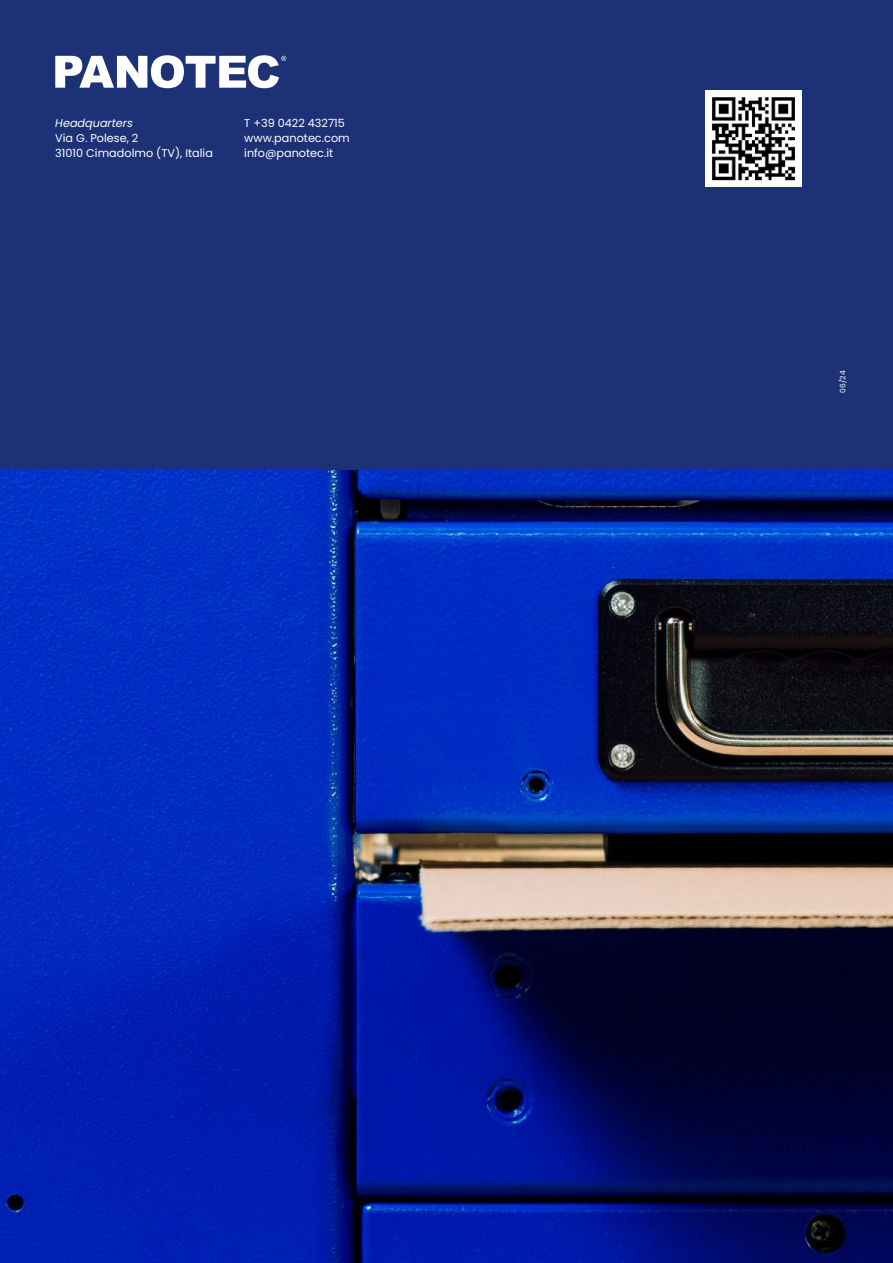
<style>
.page{position:relative;width:893px;height:1263px;background:#fff}
.page>*{position:absolute;margin:0;border:0;box-sizing:border-box;transform-origin:0 0}
.t1{font:11.25px/15px "Poppins";color:#fff}
.t2{font:italic 11.25px "Poppins";color:#fff}
.t3{font:7.5px "Poppins";color:#fff}
</style>
<div class="page">
<img style="left:0;top:470px;width:893px;height:793px">
<div style="left:0;top:0;width:893px;height:470px;background:#1d3176"></div>
<svg style="left:55px;top:55px;width:231px;height:33px"></svg>
<img style="left:705px;top:90px;width:97px;height:97px">
<p class="t2" style="left:55px;top:117px;width:79px">Headquarters</p>
<p class="t1" style="left:55px;top:131px;width:159px">Via G. Polese, 2<br>31010 Cimadolmo (TV), Italia</p>
<p class="t1" style="left:244px;top:116px;width:107px">T +39 0422 432715 www.panotec.com info@panotec.it</p>
<p class="t3" style="left:839px;top:393px;width:24px;rotate:-90deg">06/24</p>
</div>
